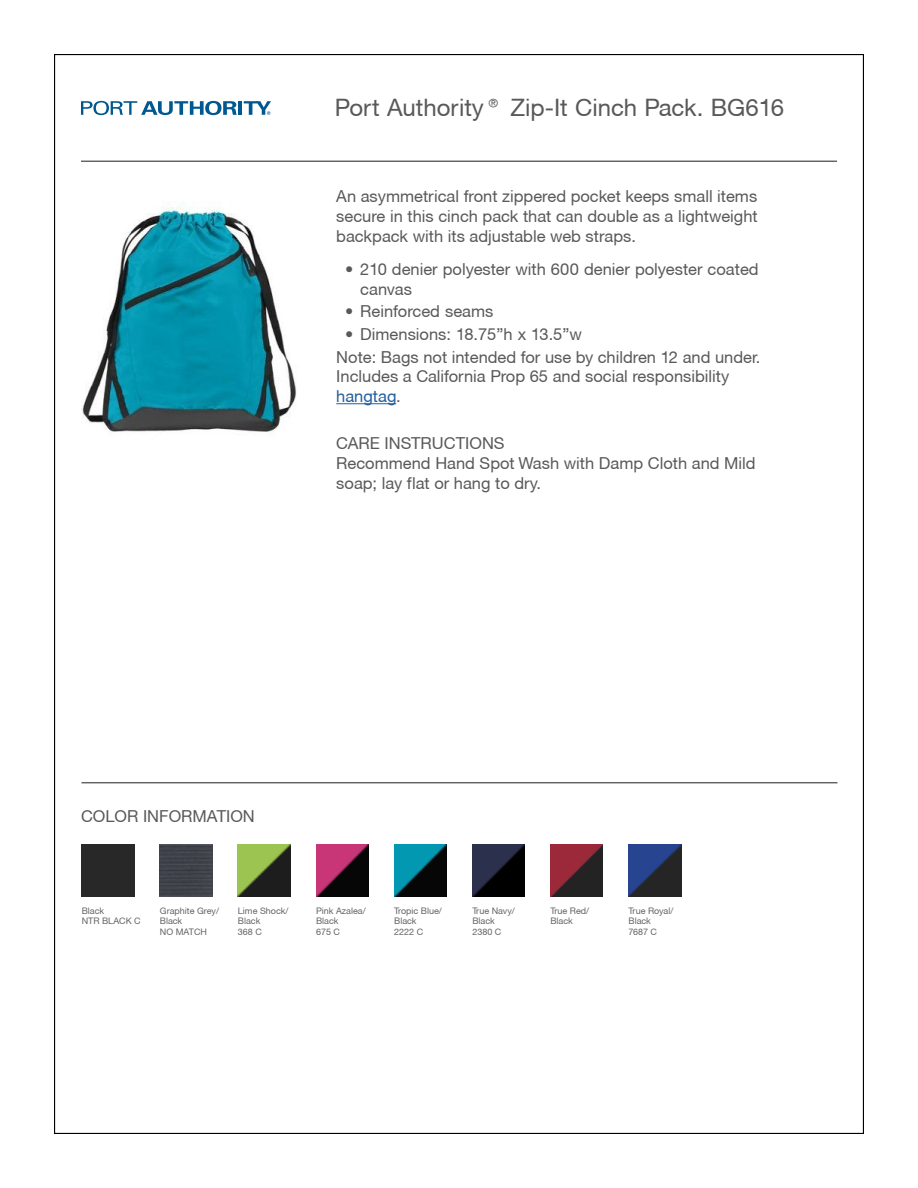
<style>
.page{position:relative;width:918px;height:1188px;background:#fff}
.page>*{position:absolute;margin:0;border:0;box-sizing:border-box;transform-origin:0 0}
.t1{font:24px "Helvetica Neue CE";color:#58595b}
.t2{font:16.5px/19.8px "Helvetica Neue CE";color:#58595b}
.t3{font:9px/10.8px "Helvetica Neue CE";color:#636466}
.s1{color:#215e9e}
</style>
<div class="page">
<hr style="left:81px;top:161px;width:756px;height:1px;background:#636466">
<svg style="left:81px;top:101px;width:156px;height:14px"></svg>
<hr style="left:238px;top:101px;width:4px;height:14px;background:#005890">
<svg style="left:244px;top:101px;width:27px;height:14px"></svg>
<hr style="left:336px;top:403px;width:60px;height:1px;background:#215e9e">
<div style="left:82px;top:844px;width:52px;height:53px;background:#282828"></div>
<img style="left:160px;top:844px;width:52px;height:53px">
<img style="left:238px;top:844px;width:52px;height:53px">
<img style="left:316px;top:844px;width:53px;height:53px">
<img style="left:394px;top:844px;width:53px;height:53px">
<img style="left:472px;top:844px;width:53px;height:53px">
<img style="left:550px;top:844px;width:53px;height:53px">
<img style="left:629px;top:844px;width:52px;height:53px">
<hr style="left:81px;top:782px;width:756px;height:1px;background:#636466">
<img style="left:81px;top:201px;width:216px;height:231px">
<h1 class="t1" style="left:335px;top:93px;width:451px">Port Authority® Zip-It Cinch Pack. BG616</h1>
<p class="t2" style="left:336px;top:187px;width:423px;text-align:justify">An asymmetrical front zippered pocket keeps small items secure in this cinch pack that can double as a lightweight backpack with its adjustable web straps.</p>
<p class="t2" style="left:360px;top:260px;width:400px;text-indent:-15px">• 210 denier polyester with 600 denier polyester coated canvas</p>
<p class="t2" style="left:345px;top:302px;width:150px">• Reinforced seams</p>
<p class="t2" style="left:336px;top:323px;width:426px;line-height:22.5px;text-indent:9px">• Dimensions: 18.75”h x 13.5”w<br>Note: Bags not intended for use by children 12 and under.</p>
<p class="t2" style="left:336px;top:367px;width:395px">Includes a California Prop 65 and social responsibility <span class="s1">hangtag</span>.</p>
<p class="t2" style="left:336px;top:433px;width:421px">CARE INSTRUCTIONS<br>Recommend Hand Spot Wash with Damp Cloth and Mild soap; lay flat or hang to dry.</p>
<p class="t2" style="left:81px;top:807px;width:175px">COLOR INFORMATION</p>
<p class="t3" style="left:82px;top:905px;width:61px">Black<br>NTR BLACK C</p>
<p class="t3" style="left:160px;top:905px;width:61px">Graphite Grey/<br>Black<br>NO MATCH</p>
<p class="t3" style="left:238px;top:905px;width:52px">Lime Shock/<br>Black<br>368 C</p>
<p class="t3" style="left:316px;top:905px;width:51px">Pink Azalea/<br>Black<br>675 C</p>
<p class="t3" style="left:394px;top:905px;width:49px">Tropic Blue/<br>Black<br>2222 C</p>
<p class="t3" style="left:472px;top:905px;width:44px">True Navy/<br>Black<br>2380 C</p>
<p class="t3" style="left:550px;top:905px;width:40px">True Red/<br>Black</p>
<p class="t3" style="left:629px;top:905px;width:46px">True Royal/<br>Black<br>7687 C</p>
</div>
